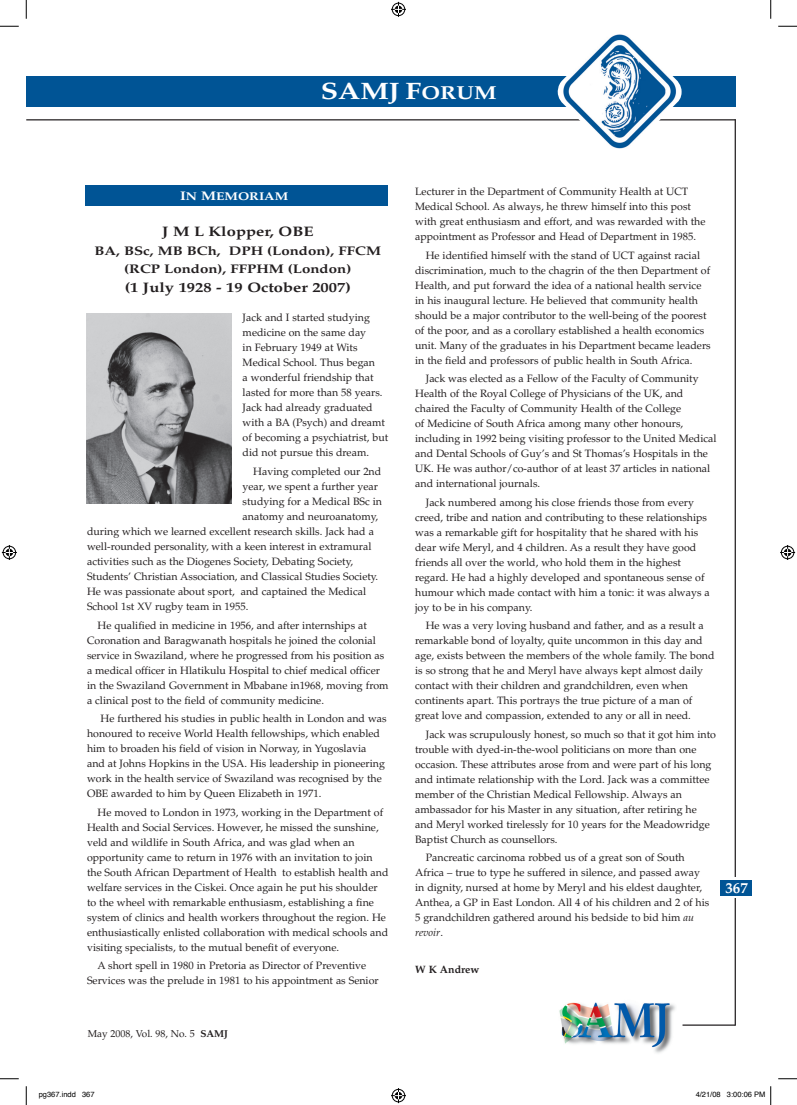
<style>
.page{position:relative;width:797px;height:1105px;background:#fff}
.page>*{position:absolute;margin:0;border:0;box-sizing:border-box;transform-origin:0 0}
.t1{font:700 23.75px "Palatino";color:#fff;scale:1.2 1}
.t2{font:700 15px "Palatino";color:#fff}
.t3{font:700 13.75px "Palatino";color:#231f20;scale:1.2 1}
.t4{font:700 12.5px/18.8px "Palatino";color:#231f20;text-align:center;scale:1.2 1}
.t5{font:700 11.25px "Palatino";color:#fff;scale:1.2 1}
.t6{font:10.62px/15px "Palatino";color:#231f20}
.t7{font:700 10.62px "Palatino";color:#231f20}
.t8{font:10px "Palatino";color:#231f20}
.t9{font:7.5px "Helvetica";color:#000}
.s1{font-size:18.75px}
.s2{font-size:12.5px}
.s3{font-weight:700}
.s4{font-style:italic}
</style>
<div class="page">
<hr style="left:734px;top:119px;width:2px;height:906px;background:#231f20">
<div style="left:723px;top:877px;width:23px;height:21px;background:#fff"></div>
<hr style="left:682px;top:1024px;width:53px;height:2px;background:#231f20">
<div style="left:26px;top:77px;width:709px;height:30px;background:#005495"></div>
<hr style="left:26px;top:119px;width:709px;height:1px;background:#231f20">
<img style="left:559px;top:1002px;width:117px;height:51px">
<img style="left:557px;top:34px;width:124px;height:115px">
<div style="left:719px;top:880px;width:32px;height:16px;background:#005495"></div>
<div style="left:86px;top:186px;width:302px;height:20px;background:#005495"></div>
<img style="left:87px;top:314px;width:145px;height:190px">
<svg style="left:0;top:25px;width:19px;height:2px"></svg>
<svg style="left:778px;top:25px;width:19px;height:2px"></svg>
<svg style="left:0;top:1078px;width:19px;height:1px"></svg>
<svg style="left:778px;top:1078px;width:19px;height:1px"></svg>
<svg style="left:25px;top:0;width:2px;height:19px"></svg>
<svg style="left:25px;top:1086px;width:2px;height:19px"></svg>
<svg style="left:770px;top:0;width:1px;height:19px"></svg>
<svg style="left:391px;top:2px;width:15px;height:15px"></svg>
<svg style="left:391px;top:1088px;width:15px;height:15px"></svg>
<svg style="left:2px;top:545px;width:15px;height:15px"></svg>
<svg style="left:780px;top:545px;width:15px;height:15px"></svg>
<svg style="left:770px;top:1086px;width:1px;height:19px"></svg>
<h1 class="t1" style="left:321px;top:77px;width:148px">SAMJ F<span class="s1">ORUM</span></h1>
<p class="t5" style="left:180px;top:190px;width:92px"><span class="s2">I</span>N <span class="s2">M</span>EMORIAM</p>
<p class="t3" style="left:162px;top:223px;width:128px">J M L Klopper, OBE</p>
<p class="t4" style="left:94px;top:241px;width:240px">BA, BSc, MB BCh, DPH (London), FFCM (RCP London), FFPHM (London)</p>
<p class="t3" style="left:125px;top:279px;width:190px">(1 July 1928 - 19 October 2007)</p>
<p class="t6" style="left:243px;top:310px;width:147px">Jack and I started studying medicine on the same day<br>in February 1949 at Wits<br>Medical School. Thus began<br>a wonderful friendship that lasted for more than 58 years.<br>Jack had already graduated with a BA (Psych) and dreamt of becoming a psychiatrist, but did not pursue this dream.</p>
<p class="t6" style="left:253px;top:464px;width:130px">Having completed our 2nd</p>
<p class="t6" style="left:243px;top:479px;width:137px">year, we spent a further year</p>
<p class="t6" style="left:243px;top:494px;width:141px">studying for a Medical BSc in</p>
<p class="t6" style="left:243px;top:509px;width:137px">anatomy and neuroanatomy,</p>
<p class="t6" style="left:87px;top:524px;width:288px">during which we learned excellent research skills. Jack had a</p>
<p class="t6" style="left:87px;top:539px;width:286px">well-rounded personality, with a keen interest in extramural</p>
<p class="t6" style="left:87px;top:554px;width:267px">activities such as the Diogenes Society, Debating Society,</p>
<p class="t6" style="left:87px;top:569px;width:293px">Students’ Christian Association, and Classical Studies Society.</p>
<p class="t6" style="left:87px;top:584px;width:281px">He was passionate about sport, and captained the Medical</p>
<p class="t6" style="left:87px;top:599px;width:163px">School 1st XV rugby team in 1955.</p>
<p class="t6" style="left:87px;top:618px;width:303px;text-indent:11px">He qualified in medicine in 1956, and after internships at Coronation and Baragwanath hospitals he joined the colonial service in Swaziland, where he progressed from his position as a medical officer in Hlatikulu Hospital to chief medical officer in the Swaziland Government in Mbabane in1968, moving from a clinical post to the field of community medicine.</p>
<p class="t6" style="left:87px;top:711px;width:301px;text-indent:14px">He furthered his studies in public health in London and was honoured to receive World Health fellowships, which enabled him to broaden his field of vision in Norway, in Yugoslavia and at Johns Hopkins in the USA. His leadership in pioneering work in the health service of Swaziland was recognised by the OBE awarded to him by Queen Elizabeth in 1971.</p>
<p class="t6" style="left:87px;top:805px;width:303px;text-indent:11px">He moved to London in 1973, working in the Department of Health and Social Services. However, he missed the sunshine, veld and wildlife in South Africa, and was glad when an opportunity came to return in 1976 with an invitation to join the South African Department of Health to establish health and welfare services in the Ciskei. Once again he put his shoulder to the wheel with remarkable enthusiasm, establishing a fine system of clinics and health workers throughout the region. He enthusiastically enlisted collaboration with medical schools and visiting specialists, to the mutual benefit of everyone.</p>
<p class="t6" style="left:87px;top:958px;width:293px;text-align:center">A short spell in 1980 in Pretoria as Director of Preventive<br>Services was the prelude in 1981 to his appointment as Senior</p>
<p class="t8" style="left:88px;top:1027px;width:142px">May 2008, Vol. 98, No. 5 <span class="s3">SAMJ</span></p>
<p class="t6" style="left:415px;top:184px;width:292px">Lecturer in the Department of Community Health at UCT Medical School. As always, he threw himself into this post with great enthusiasm and effort, and was rewarded with the appointment as Professor and Head of Department in 1985.</p>
<p class="t6" style="left:415px;top:248px;width:297px;text-indent:11px">He identified himself with the stand of UCT against racial discrimination, much to the chagrin of the then Department of Health, and put forward the idea of a national health service in his inaugural lecture. He believed that community health should be a major contributor to the well-being of the poorest of the poor, and as a corollary established a health economics unit. Many of the graduates in his Department became leaders in the field and professors of public health in South Africa.</p>
<p class="t6" style="left:415px;top:371px;width:303px;text-indent:11px">Jack was elected as a Fellow of the Faculty of Community Health of the Royal College of Physicians of the UK, and chaired the Faculty of Community Health of the College<br>of Medicine of South Africa among many other honours, including in 1992 being visiting professor to the United Medical and Dental Schools of Guy’s and St Thomas’s Hospitals in the UK. He was author/co-author of at least 37 articles in national and international journals.</p>
<p class="t6" style="left:415px;top:495px;width:296px;text-indent:11px">Jack numbered among his close friends those from every creed, tribe and nation and contributing to these relationships was a remarkable gift for hospitality that he shared with his dear wife Meryl, and 4 children. As a result they have good friends all over the world, who hold them in the highest regard. He had a highly developed and spontaneous sense of humour which made contact with him a tonic: it was always a joy to be in his company.</p>
<p class="t6" style="left:415px;top:618px;width:301px;text-indent:11px">He was a very loving husband and father, and as a result a remarkable bond of loyalty, quite uncommon in this day and age, exists between the members of the whole family. The bond is so strong that he and Meryl have always kept almost daily contact with their children and grandchildren, even when continents apart. This portrays the true picture of a man of great love and compassion, extended to any or all in need.</p>
<p class="t6" style="left:415px;top:727px;width:302px;text-indent:11px">Jack was scrupulously honest, so much so that it got him into trouble with dyed-in-the-wool politicians on more than one occasion. These attributes arose from and were part of his long and intimate relationship with the Lord. Jack was a committee member of the Christian Medical Fellowship. Always an ambassador for his Master in any situation, after retiring he and Meryl worked tirelessly for 10 years for the Meadowridge Baptist Church as counsellors.</p>
<p class="t6" style="left:415px;top:850px;width:296px;text-indent:11px">Pancreatic carcinoma robbed us of a great son of South Africa – true to type he suffered in silence, and passed away in dignity, nursed at home by Meryl and his eldest daughter, Anthea, a GP in East London. All 4 of his children and 2 of his 5 grandchildren gathered around his bedside to bid him <span class="s4">au revoir</span>.</p>
<p class="t7" style="left:415px;top:963px;width:66px">W K Andrew</p>
<h2 class="t2" style="left:725px;top:879px;width:24px">367</h2>
<p class="t9" style="left:39px;top:1090px;width:57px">pg367.indd 367</p>
<p class="t9" style="left:695px;top:1090px;width:71px">4/21/08 3:00:06 PM</p>
</div>
